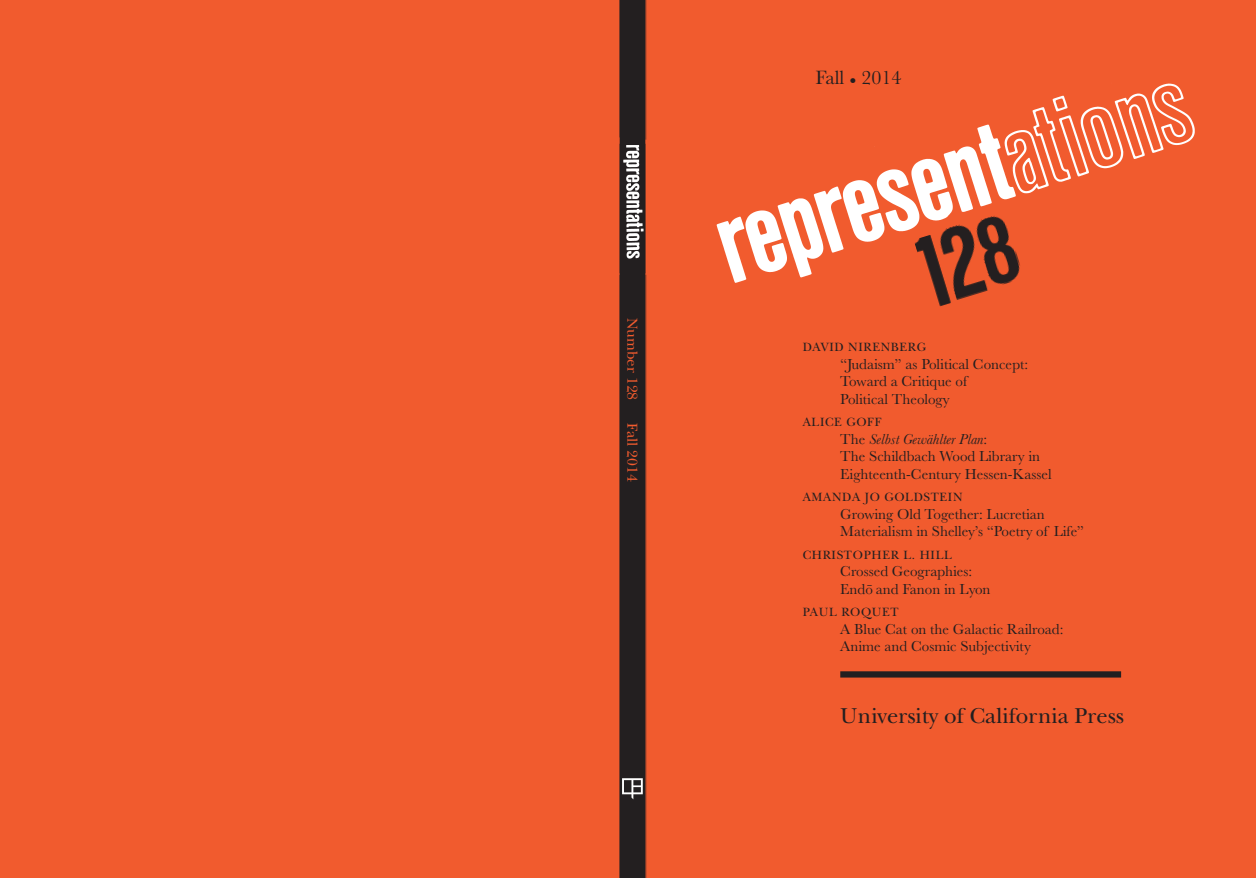
<style>
.page{position:relative;width:1256px;height:878px;background:#fff}
.page>*{position:absolute;margin:0;border:0;box-sizing:border-box;transform-origin:0 0}
.t1{font:22.5px "New Baskerville";color:#231f20}
.t2{font:20px "Baskerville";color:#231f20}
.t3{font:15px/17.5px "Baskerville";color:#231f20}
.t4{font:15px "New Baskerville";color:#f15b2e}
.t5{font:12.5px "New Baskerville";letter-spacing:.05em;color:#231f20}
.s1{font-style:italic}
</style>
<div class="page">
<div style="left:0;top:0;width:1255px;height:878px;background:#f15b2e"></div>
<img style="left:716px;top:83px;width:478px;height:200px">
<div style="left:840px;top:671px;width:280px;height:6px;background:#231f20"></div>
<svg style="left:911px;top:204px;width:123px;height:103px"></svg>
<svg style="left:619px;top:0;width:27px;height:878px;background:#342c2b"></svg>
<div style="left:623px;top:317px;width:17px;height:200px;border:1px solid #231f20"></div>
<p class="t4" style="left:637px;top:318px;width:84px;rotate:90deg">Number 128</p>
<p class="t4" style="left:637px;top:422px;width:60px;rotate:90deg">Fall 2014</p>
<h2 class="t2" style="left:815px;top:70px;width:87px">Fall • 2014</h2>
<p class="t5" style="left:802px;top:342px;width:125px">DAVID NIRENBERG</p>
<p class="t3" style="left:840px;top:356px;width:189px">“Judaism” as Political Concept:<br>Toward a Critique of<br>Political Theology</p>
<p class="t5" style="left:802px;top:417px;width:80px">ALICE GOFF</p>
<p class="t3" style="left:840px;top:431px;width:213px">The <span class="s1">Selbst Gewählter Plan</span>:<br>The Schildbach Wood Library in<br>Eighteenth-Century Hessen-Kassel</p>
<p class="t5" style="left:802px;top:492px;width:161px">AMANDA JO GOLDSTEIN</p>
<p class="t3" style="left:840px;top:506px;width:245px">Growing Old Together: Lucretian<br>Materialism in Shelley’s “Poetry of Life”</p>
<p class="t5" style="left:802px;top:550px;width:150px">CHRISTOPHER L. HILL</p>
<p class="t3" style="left:840px;top:564px;width:152px">Crossed Geographies:<br>Endo¯ and Fanon in Lyon</p>
<p class="t5" style="left:802px;top:607px;width:98px">PAUL ROQUET</p>
<p class="t3" style="left:840px;top:621px;width:225px">A Blue Cat on the Galactic Railroad:<br>Anime and Cosmic Subjectivity</p>
<h1 class="t1" style="left:840px;top:707px;width:285px">University of California Press</h1>
</div>
